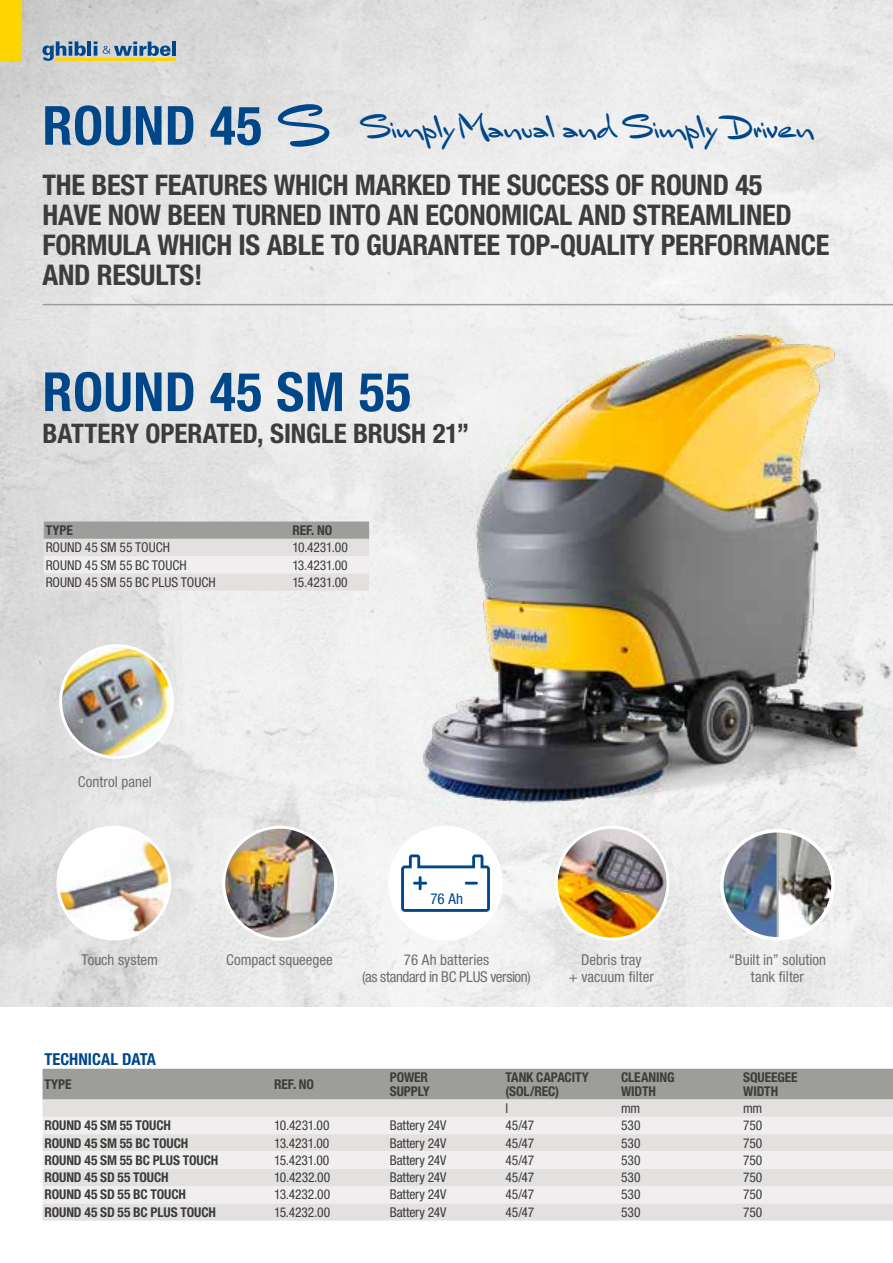
<style>
.page{position:relative;width:893px;height:1263px;background:#fff}
.page>*{position:absolute;margin:0;border:0;box-sizing:border-box;transform-origin:0 0}
.t1{font:700 condensed 54px "Helvetica Neue LT Std";letter-spacing:.01em;color:#00478a}
.t2{font:30px "Mr Sandsfort";letter-spacing:.02em;color:#00478a}
.t3{font:700 condensed 28.5px/30px "Helvetica Neue LT Std";letter-spacing:-.01em;color:#3c3c3b}
._3-Testo{font:700 condensed 27px "Helvetica Neue LT Std";letter-spacing:-.005em;color:#3c3c3b}
.Tab-Titolo{font:700 condensed 16.5px "Helvetica Neue LT Std";color:#00478a}
._3-Testo-2{font:condensed 15px "Helvetica Neue LT Std";color:#706f6f}
._3-Testo-3{font:condensed 15px "Helvetica Neue LT Std";letter-spacing:-.025em;color:#706f6f}
._3-Testo-4{font:condensed 15px "Helvetica Neue LT Std";color:#00478a}
.Tab-testi{font:condensed 13.5px "Helvetica Neue LT Std";letter-spacing:-.005em;color:#3c3c3b}
.Tab-testi_-_B{font:700 condensed 13.5px "Helvetica Neue LT Std";letter-spacing:-.005em;color:#3c3c3b}
.Tab-Sottotito{font:700 condensed 13.5px/13.5px "Helvetica Neue LT Std";letter-spacing:-.01em;color:#3c3c3b}
</style>
<div class="page">
<img style="left:0;top:0;width:893px;height:1007px">
<img style="left:376px;top:327px;width:509px;height:521px">
<img style="left:61px;top:646px;width:111px;height:111px;border-radius:56px">
<div style="left:59px;top:644px;width:115px;height:115px;border:3px solid #fff;border-radius:50%"></div>
<img style="left:224px;top:827px;width:112px;height:112px;border-radius:56px">
<div style="left:222px;top:826px;width:115px;height:114px;border:3px solid #fff;border-radius:50%"></div>
<div style="left:390px;top:827px;width:111px;height:112px;background:#fff;border-radius:50%"></div>
<div style="left:388px;top:826px;width:115px;height:114px;border:3px solid #fff;border-radius:50%"></div>
<img style="left:556px;top:827px;width:112px;height:112px;border-radius:56px">
<div style="left:555px;top:826px;width:114px;height:114px;border:3px solid #fff;border-radius:50%"></div>
<div style="left:58px;top:827px;width:112px;height:112px;background:#fff;border-radius:50%"></div>
<img style="left:58px;top:835px;width:112px;height:96px">
<div style="left:56px;top:826px;width:115px;height:114px;border:3px solid #fff;border-radius:50%"></div>
<img style="left:721px;top:830px;width:113px;height:109px">
<div style="left:720px;top:829px;width:115px;height:111px;border:4px solid #fff;border-radius:50%"></div>
<svg style="left:401px;top:854px;width:89px;height:58px"></svg>
<svg style="left:278px;top:104px;width:51px;height:43px;background:#99b0c6"></svg>
<div style="left:0;top:0;width:21px;height:61px;background:#ffd500"></div>
<svg style="left:43px;top:41px;width:133px;height:20px;background:#90a39d"></svg>
<svg style="left:44px;top:521px;width:325px;height:70px;background:#d5d3d2"></svg>
<div style="left:43px;top:1069px;width:850px;height:30px;background:#9d9d9c"></div>
<div style="left:43px;top:1099px;width:850px;height:121px;background:#e3e0e0"></div>
<svg style="left:43px;top:1117px;width:850px;height:86px;background:#eae8e8"></svg>
<hr style="left:43px;top:304px;width:850px;height:1px;background:#9d9d9c">
<p class="t1" style="left:43px;top:93px;width:221px">ROUND 45</p>
<p class="t2" style="left:366px;top:108px;width:449px">Simply Manual and Simply Driven</p>
<p class="t3" style="left:43px;top:169px;width:721px">THE BEST FEATURES WHICH MARKED THE SUCCESS OF ROUND 45</p>
<p class="t3" style="left:43px;top:199px;width:788px">HAVE NOW BEEN TURNED INTO AN ECONOMICAL AND STREAMLINED<br>FORMULA WHICH IS ABLE TO GUARANTEE TOP-QUALITY PERFORMANCE<br>AND RESULTS!</p>
<p class="t1" style="left:43px;top:359px;width:370px">ROUND 45 SM 55</p>
<p class="_3-Testo" style="left:43px;top:417px;width:428px">BATTERY OPERATED, SINGLE BRUSH 21”</p>
<p class="Tab-Sottotito" style="left:46px;top:523px;width:29px">TYPE</p>
<p class="Tab-Sottotito" style="left:292px;top:523px;width:42px">REF. NO</p>
<p class="Tab-testi" style="left:46px;top:540px;width:126px">ROUND 45 SM 55 TOUCH</p>
<p class="Tab-testi" style="left:292px;top:540px;width:57px">10.4231.00</p>
<p class="Tab-testi" style="left:46px;top:557px;width:142px">ROUND 45 SM 55 BC TOUCH</p>
<p class="Tab-testi" style="left:292px;top:557px;width:57px">13.4231.00</p>
<p class="Tab-testi" style="left:46px;top:574px;width:172px">ROUND 45 SM 55 BC PLUS TOUCH</p>
<p class="Tab-testi" style="left:292px;top:574px;width:57px">15.4231.00</p>
<p class="_3-Testo-2" style="left:78px;top:773px;width:75px">Control panel</p>
<p class="_3-Testo-2" style="left:82px;top:951px;width:78px">Touch system</p>
<p class="_3-Testo-4" style="left:430px;top:890px;width:34px">76 Ah</p>
<p class="_3-Testo-2" style="left:226px;top:951px;width:108px">Compact squeegee</p>
<p class="_3-Testo-2" style="left:404px;top:951px;width:87px">76 Ah batteries</p>
<p class="_3-Testo-3" style="left:362px;top:967px;width:170px">(as standard in BC PLUS version)</p>
<p class="_3-Testo-2" style="left:581px;top:951px;width:62px">Debris tray</p>
<p class="_3-Testo-2" style="left:569px;top:967px;width:86px">+ vacuum filter</p>
<p class="Tab-Titolo" style="left:44px;top:1049px;width:113px">TECHNICAL DATA</p>
<p class="Tab-Sottotito" style="left:44px;top:1077px;width:29px">TYPE</p>
<p class="Tab-Sottotito" style="left:274px;top:1077px;width:42px">REF. NO</p>
<p class="Tab-Sottotito" style="left:390px;top:1070px;width:40px">POWER</p>
<p class="Tab-Sottotito" style="left:390px;top:1084px;width:42px">SUPPLY</p>
<p class="Tab-Sottotito" style="left:505px;top:1070px;width:85px">TANK CAPACITY (SOL/REC)</p>
<p class="Tab-Sottotito" style="left:621px;top:1070px;width:55px">CLEANING</p>
<p class="Tab-Sottotito" style="left:621px;top:1084px;width:36px">WIDTH</p>
<p class="_3-Testo-2" style="left:729px;top:951px;width:99px">“Built in” solution</p>
<p class="_3-Testo-2" style="left:751px;top:967px;width:55px">tank filter</p>
<p class="Tab-Sottotito" style="left:743px;top:1070px;width:56px">SQUEEGEE</p>
<p class="Tab-Sottotito" style="left:743px;top:1084px;width:36px">WIDTH</p>
<p class="Tab-testi" style="left:505px;top:1100px;width:4px">l</p>
<p class="Tab-testi" style="left:621px;top:1100px;width:21px">mm</p>
<p class="Tab-testi" style="left:743px;top:1100px;width:21px">mm</p>
<p class="Tab-testi_-_B" style="left:44px;top:1117px;width:128px">ROUND 45 SM 55 TOUCH</p>
<p class="Tab-testi" style="left:274px;top:1118px;width:57px">10.4231.00</p>
<p class="Tab-testi" style="left:390px;top:1118px;width:58px">Battery 24V</p>
<p class="Tab-testi" style="left:505px;top:1118px;width:30px">45/47</p>
<p class="Tab-testi" style="left:621px;top:1118px;width:21px">530</p>
<p class="Tab-testi" style="left:743px;top:1118px;width:21px">750</p>
<p class="Tab-testi_-_B" style="left:44px;top:1134px;width:145px">ROUND 45 SM 55 BC TOUCH</p>
<p class="Tab-testi" style="left:274px;top:1135px;width:57px">13.4231.00</p>
<p class="Tab-testi" style="left:390px;top:1135px;width:58px">Battery 24V</p>
<p class="Tab-testi" style="left:505px;top:1135px;width:30px">45/47</p>
<p class="Tab-testi" style="left:621px;top:1135px;width:21px">530</p>
<p class="Tab-testi" style="left:743px;top:1135px;width:21px">750</p>
<p class="Tab-testi_-_B" style="left:44px;top:1152px;width:175px">ROUND 45 SM 55 BC PLUS TOUCH</p>
<p class="Tab-testi" style="left:274px;top:1152px;width:57px">15.4231.00</p>
<p class="Tab-testi" style="left:390px;top:1152px;width:58px">Battery 24V</p>
<p class="Tab-testi" style="left:505px;top:1152px;width:30px">45/47</p>
<p class="Tab-testi" style="left:621px;top:1152px;width:21px">530</p>
<p class="Tab-testi" style="left:743px;top:1152px;width:21px">750</p>
<p class="Tab-testi_-_B" style="left:44px;top:1169px;width:126px">ROUND 45 SD 55 TOUCH</p>
<p class="Tab-testi" style="left:274px;top:1169px;width:58px">10.4232.00</p>
<p class="Tab-testi" style="left:390px;top:1169px;width:58px">Battery 24V</p>
<p class="Tab-testi" style="left:505px;top:1169px;width:30px">45/47</p>
<p class="Tab-testi" style="left:621px;top:1169px;width:21px">530</p>
<p class="Tab-testi" style="left:743px;top:1169px;width:21px">750</p>
<p class="Tab-testi_-_B" style="left:44px;top:1186px;width:143px">ROUND 45 SD 55 BC TOUCH</p>
<p class="Tab-testi" style="left:274px;top:1187px;width:58px">13.4232.00</p>
<p class="Tab-testi" style="left:390px;top:1187px;width:58px">Battery 24V</p>
<p class="Tab-testi" style="left:505px;top:1187px;width:30px">45/47</p>
<p class="Tab-testi" style="left:621px;top:1187px;width:21px">530</p>
<p class="Tab-testi" style="left:743px;top:1187px;width:21px">750</p>
<p class="Tab-testi_-_B" style="left:44px;top:1204px;width:173px">ROUND 45 SD 55 BC PLUS TOUCH</p>
<p class="Tab-testi" style="left:274px;top:1204px;width:58px">15.4232.00</p>
<p class="Tab-testi" style="left:390px;top:1204px;width:58px">Battery 24V</p>
<p class="Tab-testi" style="left:505px;top:1204px;width:30px">45/47</p>
<p class="Tab-testi" style="left:621px;top:1204px;width:21px">530</p>
<p class="Tab-testi" style="left:743px;top:1204px;width:21px">750</p>
</div>
